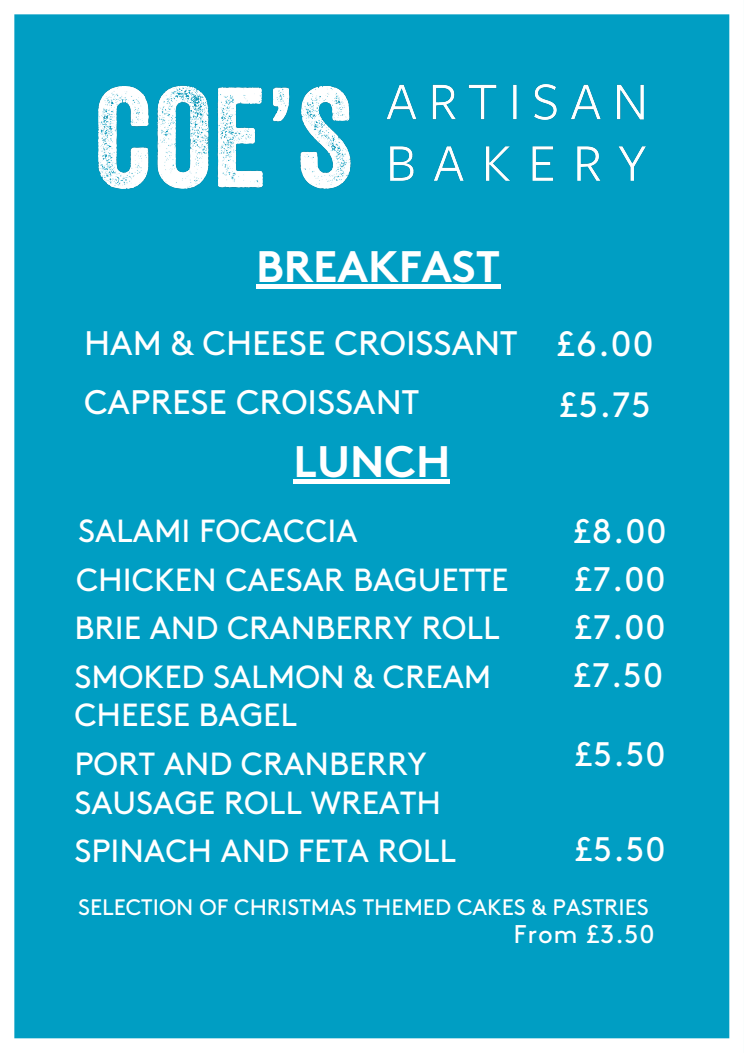
<style>
.page{position:relative;width:744px;height:1053px;background:#fff}
.page>*{position:absolute;margin:0;border:0;box-sizing:border-box;transform-origin:0 0}
.t1{font:700 44.04px "Brown Std";color:#fff}
.t2{font:35.2px "Brown Std";color:#fff}
.t3{font:34px "Brown Std";color:#fff}
.t4{font:32px/38.4px "Brown Std";color:#fff}
.t5{font:25.6px "Brown Std";letter-spacing:.03em;color:#fff}
.t6{font:22.4px "Brown Std";color:#fff}
</style>
<div class="page">
<div style="left:14px;top:14px;width:716px;height:1025px;background:#009ec3"></div>
<img style="left:99px;top:85px;width:546px;height:104px">
<hr style="left:256px;top:285px;width:244px;height:4px;background:#fff">
<hr style="left:294px;top:479px;width:156px;height:4px;background:#fff">
<p class="t1" style="left:256px;top:249px;width:246px">BREAKFAST</p>
<p class="t3" style="left:84px;top:330px;width:435px">HAM &amp; CHEESE CROISSANT</p>
<p class="t2" style="left:557px;top:330px;width:98px">£6.00</p>
<p class="t3" style="left:84px;top:389px;width:337px">CAPRESE CROISSANT</p>
<p class="t2" style="left:559px;top:390px;width:93px">£5.75</p>
<p class="t1" style="left:294px;top:443px;width:158px">LUNCH</p>
<p class="t4" style="left:78px;top:515px;width:281px">SALAMI FOCACCIA</p>
<p class="t3" style="left:573px;top:517px;width:95px">£8.00</p>
<p class="t4" style="left:76px;top:563px;width:434px">CHICKEN CAESAR BAGUETTE</p>
<p class="t3" style="left:574px;top:565px;width:93px">£7.00</p>
<p class="t4" style="left:74px;top:612px;width:427px">BRIE AND CRANBERRY ROLL</p>
<p class="t3" style="left:574px;top:613px;width:93px">£7.00</p>
<p class="t4" style="left:74px;top:660px;width:419px">SMOKED SALMON &amp; CREAM<br>CHEESE BAGEL</p>
<p class="t3" style="left:573px;top:661px;width:92px">£7.50</p>
<p class="t4" style="left:74px;top:747px;width:368px">PORT AND CRANBERRY<br>SAUSAGE ROLL WREATH</p>
<p class="t3" style="left:574px;top:741px;width:93px">£5.50</p>
<p class="t4" style="left:74px;top:835px;width:383px">SPINACH AND FETA ROLL</p>
<p class="t3" style="left:574px;top:835px;width:93px">£5.50</p>
<p class="t6" style="left:78px;top:898px;width:572px">SELECTION OF CHRISTMAS THEMED CAKES &amp; PASTRIES</p>
<p class="t5" style="left:514px;top:924px;width:142px">From £3.50</p>
</div>
